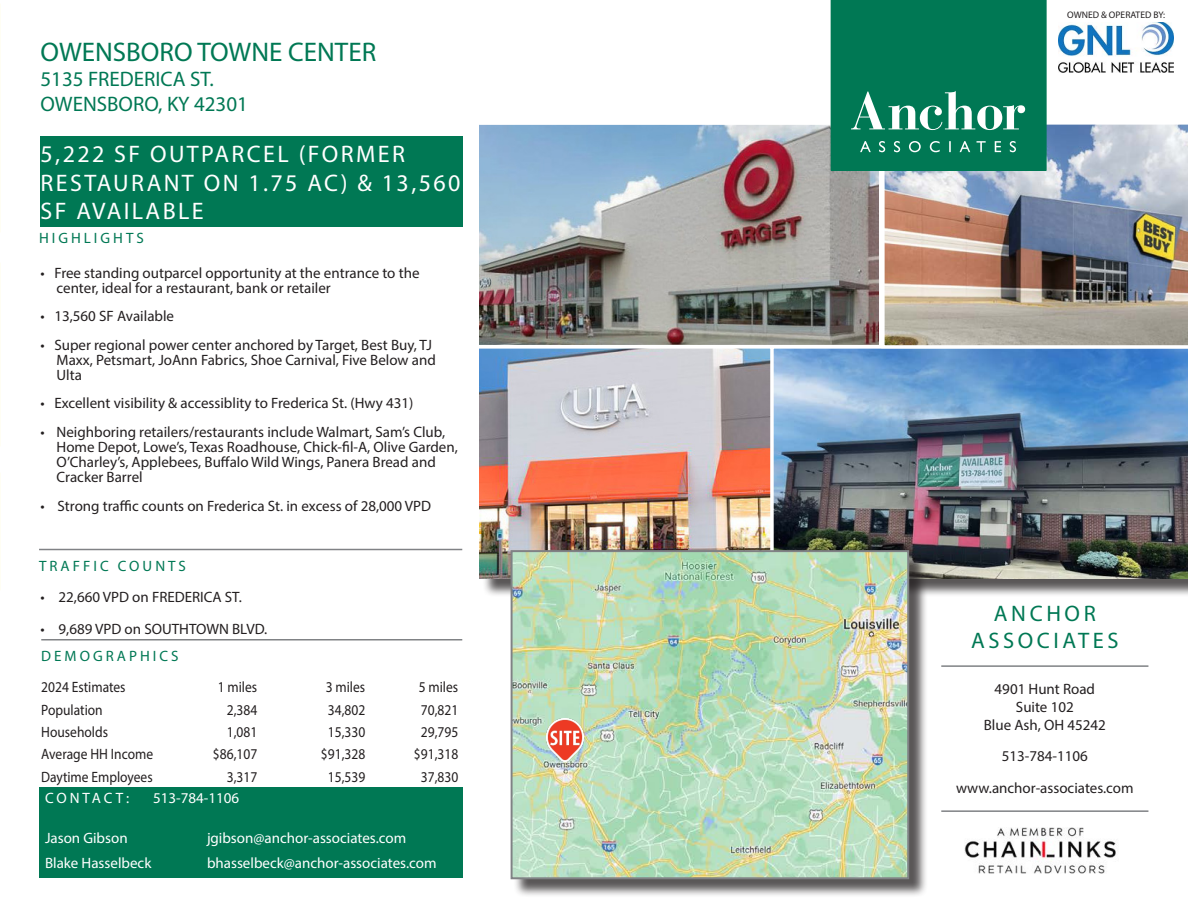
<style>
.page{position:relative;width:1188px;height:918px;background:#fff}
.page>*{position:absolute;margin:0;border:0;box-sizing:border-box;transform-origin:0 0}
.t1{font:27px "Myriad Pro";color:#007854}
.t2{font:24px/28.5px "Myriad Pro";letter-spacing:.1em;color:#fff}
.t3{font:22.5px "Myriad Pro";letter-spacing:.16em;color:#007854}
.t4{font:21px "Myriad Pro";color:#007854}
.t5{font:15px/15px "Myriad Pro";color:#231f20}
.t6{font:15px "Myriad Pro";color:#231f20;scale:.9 1}
.t7{font:15px "Myriad Pro";color:#fff}
.t8{font:15px "Myriad Pro";letter-spacing:.2em;color:#007854}
.t9{font:15px "Myriad Pro";letter-spacing:.195em;color:#fff}
.t10{font:9.6px "Myriad Pro";color:#231f20}
</style>
<div class="page">
<img style="left:773px;top:348px;width:415px;height:231px">
<img style="left:480px;top:124px;width:399px;height:221px">
<img style="left:480px;top:348px;width:291px;height:231px">
<img style="left:884px;top:124px;width:304px;height:222px">
<hr style="left:39px;top:549px;width:423px;height:1px;background:#808285">
<svg style="left:831px;top:0;width:216px;height:171px;background:#0f805e"></svg>
<div style="left:40px;top:137px;width:423px;height:90px;background:#007854"></div>
<div style="left:39px;top:787px;width:424px;height:91px;background:#007854"></div>
<hr style="left:941px;top:665px;width:207px;height:2px;background:#808285">
<img style="left:964px;top:828px;width:153px;height:46px">
<hr style="left:941px;top:810px;width:207px;height:2px;background:#808285">
<hr style="left:41px;top:639px;width:421px;height:2px;background:#808285">
<div style="left:513px;top:552px;width:415px;height:346px;background:#231f20;opacity:.75"></div>
<img style="left:514px;top:553px;width:392px;height:323px">
<img style="left:546px;top:719px;width:37px;height:42px">
<div style="left:511px;top:550px;width:398px;height:329px;border:2px solid #808285"></div>
<img style="left:1059px;top:22px;width:115px;height:51px">
<p class="t1" style="left:40px;top:35px;width:337px">OWENSBORO TOWNE CENTER</p>
<p class="t4" style="left:40px;top:66px;width:175px">5135 FREDERICA ST.</p>
<p class="t4" style="left:40px;top:91px;width:209px">OWENSBORO, KY 42301</p>
<p class="t2" style="left:41px;top:139px;width:421px">5,222 SF OUTPARCEL (FORMER<br>RESTAURANT ON 1.75 AC) &amp; 13,560<br>SF AVAILABLE</p>
<p class="t8" style="left:39px;top:228px;width:106px">HIGHLIGHTS</p>
<p class="t5" style="left:57px;top:265px;width:364px;text-indent:-16px">• Free standing outparcel opportunity at the entrance to the center, ideal for a restaurant, bank or retailer</p>
<p class="t5" style="left:41px;top:309px;width:135px">• 13,560 SF Available</p>
<p class="t5" style="left:57px;top:337px;width:381px;text-indent:-16px">• Super regional power center anchored by Target, Best Buy, TJ<br>Maxx, Petsmart, JoAnn Fabrics, Shoe Carnival, Five Below and<br>Ulta</p>
<p class="t5" style="left:41px;top:396px;width:374px">• Excellent visibility &amp; accessiblity to Frederica St. (Hwy 431)</p>
<p class="t5" style="left:57px;top:424px;width:403px;text-indent:-16px">• Neighboring retailers/restaurants include Walmart, Sam’s Club, Home Depot, Lowe’s, Texas Roadhouse, Chick-fil-A, Olive Garden, O’Charley’s, Applebees, Buffalo Wild Wings, Panera Bread and Cracker Barrel</p>
<p class="t5" style="left:41px;top:498px;width:392px">• Strong traffic counts on Frederica St. in excess of 28,000 VPD</p>
<p class="t8" style="left:39px;top:556px;width:148px">TRAFFIC COUNTS</p>
<p class="t5" style="left:40px;top:589px;width:203px">• 22,660 VPD on FREDERICA ST.</p>
<p class="t5" style="left:40px;top:621px;width:228px">• 9,689 VPD on SOUTHTOWN BLVD.</p>
<p class="t8" style="left:41px;top:646px;width:139px">DEMOGRAPHICS</p>
<p class="t6" style="left:41px;top:678px;width:95px">2024 Estimates</p>
<p class="t6" style="left:218px;top:678px;width:45px">1 miles</p>
<p class="t6" style="left:326px;top:678px;width:45px">3 miles</p>
<p class="t6" style="left:419px;top:678px;width:45px">5 miles</p>
<p class="t6" style="left:41px;top:700px;width:70px">Population</p>
<p class="t6" style="left:227px;top:700px;width:35px">2,384</p>
<p class="t6" style="left:328px;top:700px;width:43px">34,802</p>
<p class="t6" style="left:421px;top:700px;width:43px">70,821</p>
<p class="t6" style="left:41px;top:723px;width:76px">Households</p>
<p class="t6" style="left:227px;top:723px;width:35px">1,081</p>
<p class="t6" style="left:328px;top:723px;width:43px">15,330</p>
<p class="t6" style="left:421px;top:723px;width:43px">29,795</p>
<p class="t6" style="left:41px;top:745px;width:126px">Average HH Income</p>
<p class="t6" style="left:213px;top:745px;width:51px">$86,107</p>
<p class="t6" style="left:321px;top:745px;width:51px">$91,328</p>
<p class="t6" style="left:414px;top:745px;width:51px">$91,318</p>
<p class="t6" style="left:41px;top:767px;width:125px">Daytime Employees</p>
<p class="t6" style="left:227px;top:767px;width:35px">3,317</p>
<p class="t6" style="left:328px;top:767px;width:43px">15,539</p>
<p class="t6" style="left:421px;top:767px;width:43px">37,830</p>
<p class="t9" style="left:45px;top:789px;width:86px">CONTACT:</p>
<p class="t7" style="left:153px;top:789px;width:88px">513-784-1106</p>
<p class="t7" style="left:45px;top:829px;width:84px">Jason Gibson</p>
<p class="t7" style="left:207px;top:829px;width:201px">jgibson@anchor-associates.com</p>
<p class="t7" style="left:45px;top:853px;width:108px">Blake Hasselbeck</p>
<p class="t7" style="left:207px;top:853px;width:231px">bhasselbeck@anchor-associates.com</p>
<p class="t10" style="left:1067px;top:9px;width:100px">OWNED &amp; OPERATED BY:</p>
<p class="t3" style="left:994px;top:600px;width:103px">ANCHOR</p>
<p class="t3" style="left:971px;top:627px;width:149px">ASSOCIATES</p>
<p class="t5" style="left:995px;top:681px;width:102px">4901 Hunt Road</p>
<p class="t5" style="left:1016px;top:699px;width:59px">Suite 102</p>
<p class="t5" style="left:984px;top:717px;width:124px">Blue Ash, OH 45242</p>
<p class="t5" style="left:1002px;top:749px;width:88px">513-784-1106</p>
<p class="t5" style="left:956px;top:780px;width:179px">www.anchor-associates.com</p>
</div>
